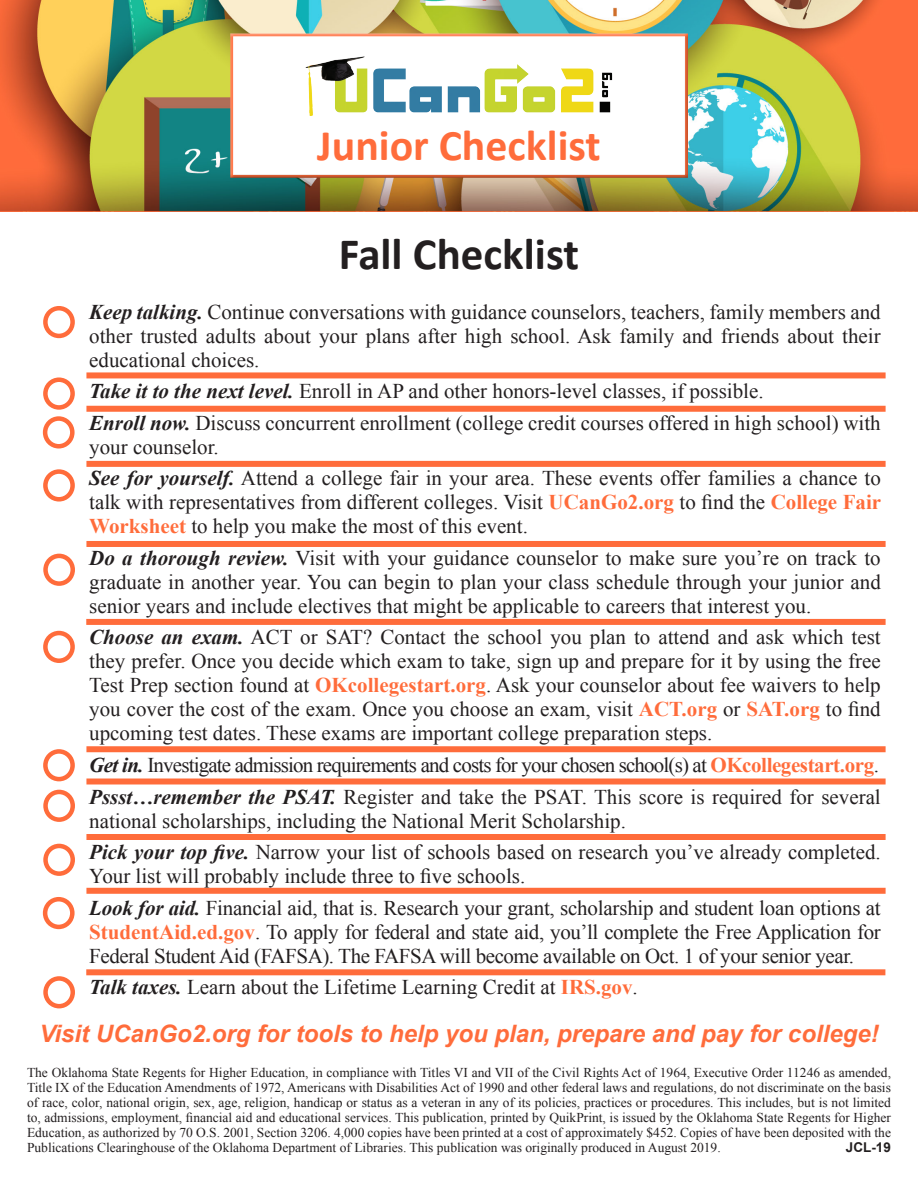
<style>
.page{position:relative;width:918px;height:1188px;background:#fff}
.page>*{position:absolute;margin:0;border:0;box-sizing:border-box;transform-origin:0 0}
.t1{font:700 45px "Calibri";color:#231f20}
.t2{font:700 43.8px "Calibri";color:#ff6c3b}
.t3{font:italic 700 24px "Arial";color:#ff6c3b}
.t4{font:21px/24px "Times New Roman";color:#231f20;text-align:justify}
.t5{font:21px "Times New Roman";letter-spacing:-.04em;color:#231f20}
.t6{font:13.5px/15px "Times New Roman";color:#231f20;text-align:justify}
.t7{font:700 13.5px "Arial";color:#231f20}
.s1{font-weight:700;font-style:italic}
.s2{font-weight:700;color:#ff6c3b}
</style>
<div class="page">
<div style="left:86px;top:372px;width:800px;height:6px;background:#ff6c3b"></div>
<div style="left:86px;top:406px;width:800px;height:6px;background:#ff6c3b"></div>
<div style="left:86px;top:461px;width:800px;height:6px;background:#ff6c3b"></div>
<div style="left:86px;top:541px;width:800px;height:6px;background:#ff6c3b"></div>
<div style="left:86px;top:746px;width:800px;height:6px;background:#ff6c3b"></div>
<div style="left:86px;top:619px;width:800px;height:6px;background:#ff6c3b"></div>
<div style="left:43px;top:306px;width:32px;height:32px;border:4px solid #ff6c3b;border-radius:50%"></div>
<div style="left:43px;top:377px;width:32px;height:33px;border:4px solid #ff6c3b;border-radius:50%"></div>
<div style="left:43px;top:469px;width:32px;height:33px;border:4px solid #ff6c3b;border-radius:50%"></div>
<div style="left:43px;top:554px;width:32px;height:32px;border:4px solid #ff6c3b;border-radius:50%"></div>
<div style="left:43px;top:631px;width:32px;height:32px;border:4px solid #ff6c3b;border-radius:50%"></div>
<div style="left:43px;top:749px;width:32px;height:32px;border:4px solid #ff6c3b;border-radius:50%"></div>
<div style="left:43px;top:790px;width:32px;height:32px;border:4px solid #ff6c3b;border-radius:50%"></div>
<div style="left:43px;top:844px;width:32px;height:32px;border:4px solid #ff6c3b;border-radius:50%"></div>
<div style="left:43px;top:897px;width:32px;height:32px;border:4px solid #ff6c3b;border-radius:50%"></div>
<div style="left:43px;top:976px;width:32px;height:32px;border:4px solid #ff6c3b;border-radius:50%"></div>
<div style="left:86px;top:778px;width:800px;height:6px;background:#ff6c3b"></div>
<div style="left:86px;top:834px;width:800px;height:6px;background:#ff6c3b"></div>
<div style="left:86px;top:888px;width:800px;height:6px;background:#ff6c3b"></div>
<div style="left:86px;top:969px;width:799px;height:6px;background:#ff6c3b"></div>
<div style="left:43px;top:416px;width:32px;height:33px;border:4px solid #ff6c3b;border-radius:50%"></div>
<img style="left:0;top:0;width:918px;height:211px">
<div style="left:230px;top:33px;width:459px;height:147px;background:#231f20;opacity:.75"></div>
<img style="left:301px;top:51px;width:316px;height:64px">
<h1 class="t2" style="left:317px;top:118px;width:285px">Junior Checklist</h1>
<h2 class="t1" style="left:339px;top:226px;width:242px">Fall Checklist</h2>
<p class="t4" style="left:89px;top:299px;width:793px"><span class="s1">Keep talking.</span> Continue conversations with guidance counselors, teachers, family members and other trusted adults about your plans after high school. Ask family and friends about their educational choices.</p>
<p class="t4" style="left:89px;top:379px;width:676px"><span class="s1">Take it to the next level.</span> Enroll in AP and other honors-level classes, if possible.</p>
<p class="t4" style="left:89px;top:410px;width:793px"><span class="s1">Enroll now.</span> Discuss concurrent enrollment (college credit courses offered in high school) with your counselor.</p>
<p class="t4" style="left:89px;top:466px;width:793px"><span class="s1">See for yourself.</span> Attend a college fair in your area. These events offer families a chance to talk with representatives from different colleges. Visit <span class="s2">UCanGo2.org</span> to find the <span class="s2">College Fair Worksheet</span> to help you make the most of this event.</p>
<p class="t4" style="left:89px;top:546px;width:793px"><span class="s1">Do a thorough review.</span> Visit with your guidance counselor to make sure you’re on track to graduate in another year. You can begin to plan your class schedule through your junior and senior years and include electives that might be applicable to careers that interest you.</p>
<p class="t4" style="left:89px;top:625px;width:793px"><span class="s1">Choose an exam.</span> ACT or SAT? Contact the school you plan to attend and ask which test they prefer. Once you decide which exam to take, sign up and prepare for it by using the free Test Prep section found at <span class="s2">OKcollegestart.org</span>. Ask your counselor about fee waivers to help you cover the cost of the exam. Once you choose an exam, visit <span class="s2">ACT.org</span> or <span class="s2">SAT.org</span> to find upcoming test dates. These exams are important college preparation steps.</p>
<p class="t5" style="left:89px;top:751px;width:791px"><span class="s1">Get in.</span> Investigate admission requirements and costs for your chosen school(s) at <span class="s2">OKcollegestart.org</span>.</p>
<p class="t4" style="left:89px;top:784px;width:793px"><span class="s1">Pssst…remember the PSAT.</span> Register and take the PSAT. This score is required for several national scholarships, including the National Merit Scholarship.</p>
<p class="t4" style="left:89px;top:840px;width:793px"><span class="s1">Pick your top five.</span> Narrow your list of schools based on research you’ve already completed.<br>Your list will probably include three to five schools.</p>
<p class="t4" style="left:89px;top:895px;width:793px"><span class="s1">Look for aid.</span> Financial aid, that is. Research your grant, scholarship and student loan options at <span class="s2">StudentAid.ed.gov</span>. To apply for federal and state aid, you’ll complete the Free Application for Federal Student Aid (FAFSA). The FAFSA will become available on Oct. 1 of your senior year.</p>
<p class="t4" style="left:89px;top:975px;width:550px"><span class="s1">Talk taxes.</span> Learn about the Lifetime Learning Credit at <span class="s2">IRS.gov</span>.</p>
<p class="t3" style="left:39px;top:1017px;width:841px">Visit UCanGo2.org for tools to help you plan, prepare and pay for college!</p>
<p class="t6" style="left:27px;top:1065px;width:866px">The Oklahoma State Regents for Higher Education, in compliance with Titles VI and VII of the Civil Rights Act of 1964, Executive Order 11246 as amended, Title IX of the Education Amendments of 1972, Americans with Disabilities Act of 1990 and other federal laws and regulations, do not discriminate on the basis of race, color, national origin, sex, age, religion, handicap or status as a veteran in any of its policies, practices or procedures. This includes, but is not limited to, admissions, employment, financial aid and educational services. This publication, printed by QuikPrint, is issued by the Oklahoma State Regents for Higher Education, as authorized by 70 O.S. 2001, Section 3206. 4,000 copies have been printed at a cost of approximately $452. Copies of have been deposited with the Publications Clearinghouse of the Oklahoma Department of Libraries. This publication was originally produced in August 2019.</p>
<p class="t7" style="left:846px;top:1138px;width:47px">JCL-19</p>
</div>
